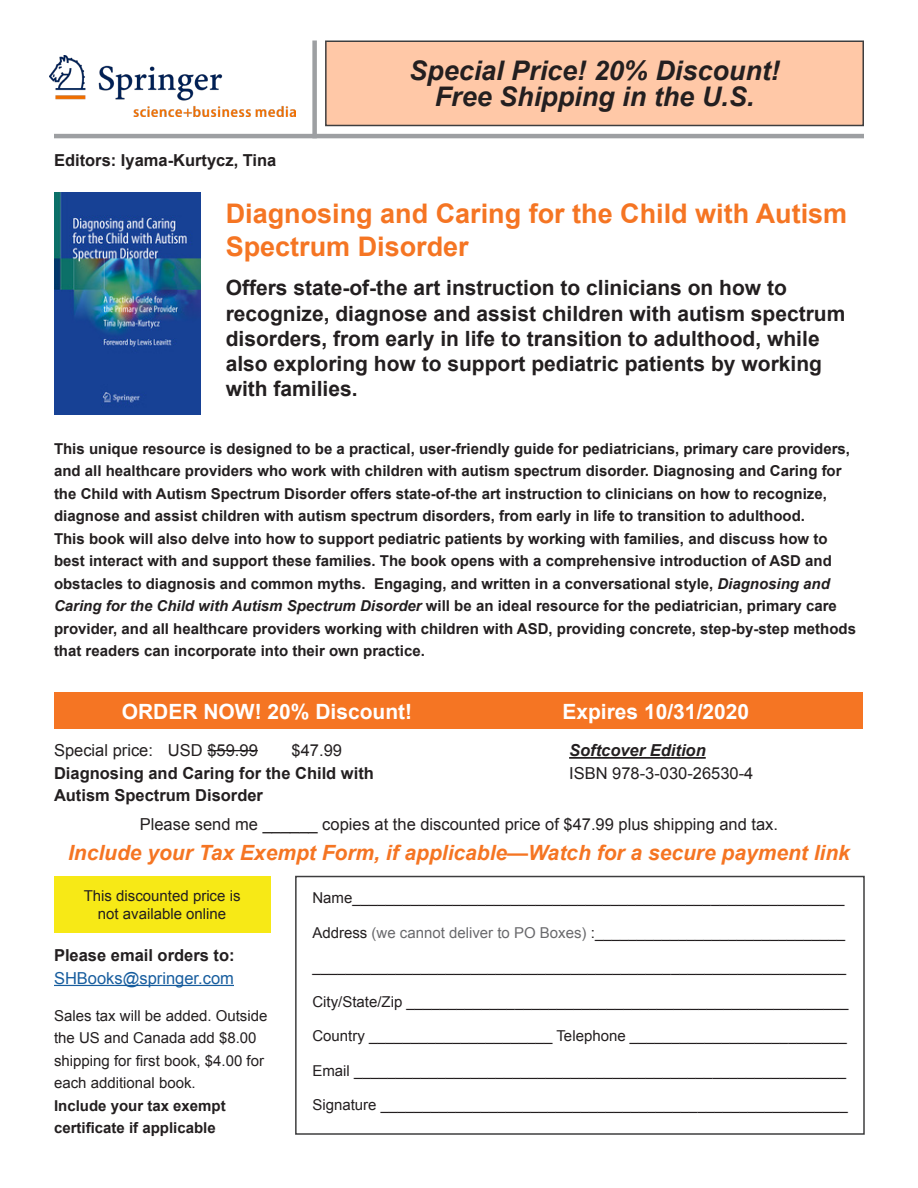
<style>
.page{position:relative;width:918px;height:1188px;background:#fff}
.page>*{position:absolute;margin:0;border:0;box-sizing:border-box;transform-origin:0 0}
.Book_title{font:700 27px/32.4px "Arial";color:#f57523}
.t1{font:italic 700 27px "Arial";color:#231f20}
.Bulletd_copy{font:700 21px/25.2px "Arial";color:#231f20}
.t2{font:italic 700 21px "Arial";color:#f57523}
.Expriry{font:700 21px "Arial";color:#fff}
.Price{font:16.5px "Arial";color:#231f20}
.Price-2{font:700 16.5px/22.5px "Arial";color:#231f20}
.Editors{font:700 16.5px "Arial";color:#231f20}
.t3{font:16.5px "Arial";color:#175d9e}
.t4{font:italic 700 16.5px "Arial";color:#231f20}
.Summary{font:700 15px/22.5px "Arial";color:#231f20}
.t5{font:15px/22.5px "Arial";color:#231f20}
.s1{font-style:italic}
.s2{color:#69696c}
</style>
<div class="page">
<div style="left:326px;top:41px;width:537px;height:84px;background:#ffc8a7"></div>
<div style="left:325px;top:40px;width:539px;height:86px;border:2px solid #3e3e3f"></div>
<hr style="left:54px;top:134px;width:810px;height:4px;background:#9d9fa2">
<div style="left:312px;top:40px;width:5px;height:98px;background:#9d9fa2"></div>
<img style="left:49px;top:56px;width:247px;height:61px">
<img style="left:54px;top:192px;width:147px;height:223px">
<hr style="left:207px;top:750px;width:51px;height:1px;background:#231f20">
<hr style="left:54px;top:985px;width:180px;height:1px;background:#175d9e">
<hr style="left:569px;top:757px;width:137px;height:2px;background:#231f20">
<div style="left:54px;top:693px;width:808px;height:36px;background:#f57523"></div>
<div style="left:54px;top:877px;width:216px;height:56px;background:#f7e916"></div>
<div style="left:295px;top:876px;width:570px;height:259px;border:2px solid #3e3e3f"></div>
<p class="t1" style="left:409px;top:53px;width:372px">Special Price! 20% Discount!</p>
<p class="t1" style="left:435px;top:79px;width:321px">Free Shipping in the U.S.</p>
<p class="Editors" style="left:54px;top:149px;width:224px">Editors: Iyama-Kurtycz, Tina</p>
<p class="Book_title" style="left:226px;top:199px;width:623px">Diagnosing and Caring for the Child with Autism<br>Spectrum Disorder</p>
<p class="Bulletd_copy" style="left:226px;top:276px;width:621px">Offers state-of-the art instruction to clinicians on how to recognize, diagnose and assist children with autism spectrum disorders, from early in life to transition to adulthood, while also exploring how to support pediatric patients by working with families.</p>
<p class="Summary" style="left:54px;top:438px;width:804px">This unique resource is designed to be a practical, user-friendly guide for pediatricians, primary care providers, and all healthcare providers who work with children with autism spectrum disorder. Diagnosing and Caring for the Child with Autism Spectrum Disorder offers state-of-the art instruction to clinicians on how to recognize, diagnose and assist children with autism spectrum disorders, from early in life to transition to adulthood.<br>This book will also delve into how to support pediatric patients by working with families, and discuss how to best interact with and support these families. The book opens with a comprehensive introduction of ASD and obstacles to diagnosis and common myths. Engaging, and written in a conversational style, <span class="s1">Diagnosing and Caring for the Child with Autism Spectrum Disorder</span> will be an ideal resource for the pediatrician, primary care provider, and all healthcare providers working with children with ASD, providing concrete, step-by-step methods that readers can incorporate into their own practice.</p>
<p class="Expriry" style="left:122px;top:697px;width:292px">ORDER NOW! 20% Discount!</p>
<p class="Expriry" style="left:562px;top:697px;width:188px">Expires 10/31/2020</p>
<p class="Price" style="left:54px;top:740px;width:205px">Special price: USD $59.99</p>
<p class="Price" style="left:292px;top:740px;width:52px">$47.99</p>
<p class="Price-2" style="left:54px;top:762px;width:321px">Diagnosing and Caring for the Child with<br>Autism Spectrum Disorder</p>
<p class="t4" style="left:569px;top:740px;width:138px">Softcover Edition</p>
<p class="Price" style="left:569px;top:762px;width:186px">ISBN 978-3-030-26530-4</p>
<p class="Price" style="left:140px;top:814px;width:640px">Please send me ______ copies at the discounted price of $47.99 plus shipping and tax.</p>
<p class="t2" style="left:68px;top:839px;width:783px">Include your Tax Exempt Form, if applicable—Watch for a secure payment link</p>
<p class="t5" style="left:84px;top:887px;width:158px;line-height:18px;text-align:center">This discounted price is not available online</p>
<p class="t5" style="left:312px;top:887px;width:534px">Name___________________________________________________________</p>
<p class="t5" style="left:312px;top:921px;width:534px">Address <span class="s2">(we cannot deliver to PO Boxes)</span> :______________________________</p>
<p class="t5" style="left:312px;top:956px;width:535px">________________________________________________________________</p>
<p class="t5" style="left:312px;top:990px;width:538px">City/State/Zip _____________________________________________________</p>
<p class="t5" style="left:312px;top:1025px;width:536px">Country ______________________ Telephone __________________________</p>
<p class="t5" style="left:312px;top:1059px;width:535px">Email ___________________________________________________________</p>
<p class="t5" style="left:312px;top:1094px;width:537px">Signature ________________________________________________________</p>
<p class="Price-2" style="left:54px;top:945px;width:182px">Please email orders to:</p>
<p class="t3" style="left:54px;top:967px;width:181px">SHBooks@springer.com</p>
<p class="t5" style="left:54px;top:1004px;width:215px">Sales tax will be added. Outside the US and Canada add $8.00 shipping for first book, $4.00 for each additional book.</p>
<p class="Summary" style="left:54px;top:1095px;width:173px">Include your tax exempt certificate if applicable</p>
</div>
